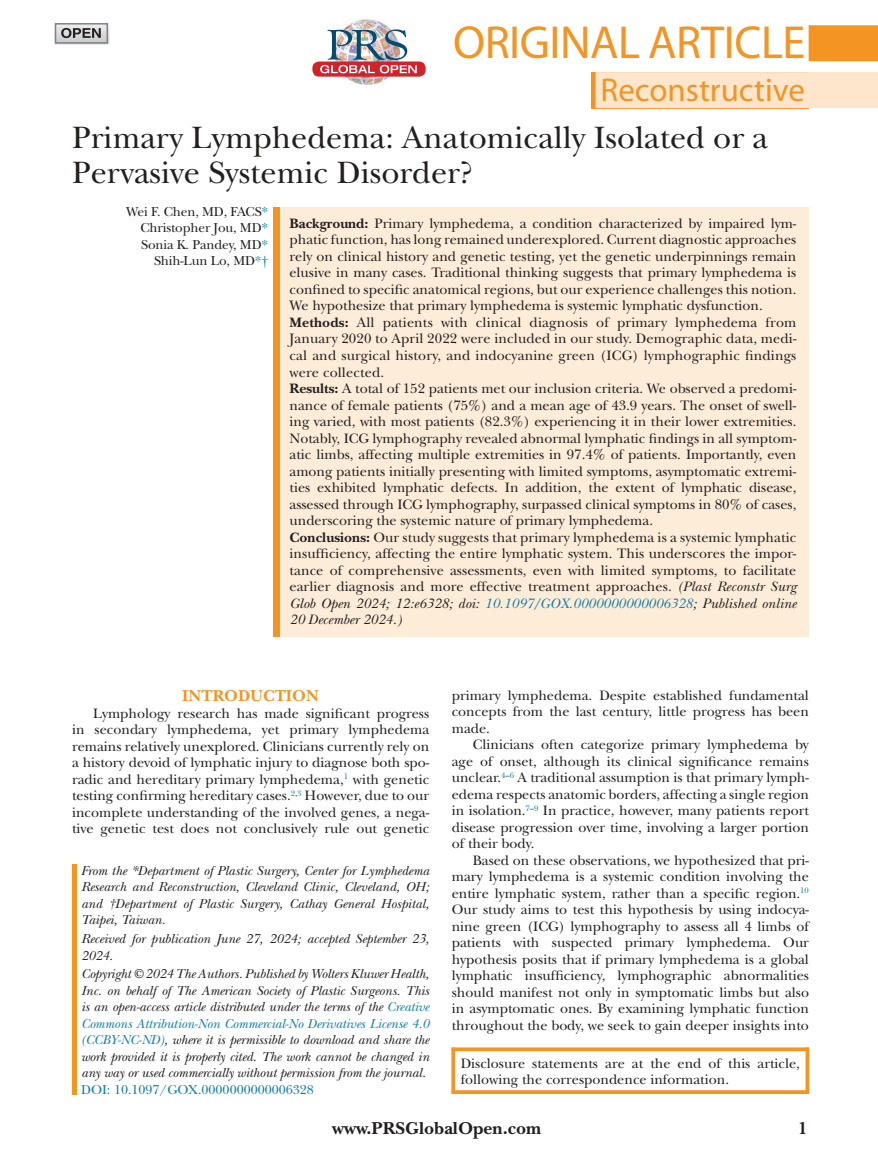
<style>
.page{position:relative;width:878px;height:1175px;background:#fff}
.page>*{position:absolute;margin:0;border:0;box-sizing:border-box;transform-origin:0 0}
.t1{font:46.5px "Myriad Pro";letter-spacing:-.01em;color:#f39423}
.t2{font:33px "Myriad Pro";color:#f39423}
.t3{font:32.25px/34.5px "New Baskerville Std";color:#231f20}
.t4{font:700 18px "New Baskerville Std";color:#231f20}
.t5{font:700 16.5px "New Baskerville Std";color:#f39423}
.t6{font:14.25px/16.5px "New Baskerville Std";color:#231f20;text-align:justify}
.t7{font:italic 13.5px/16.5px "New Baskerville Std";color:#231f20;text-align:justify}
.t8{font:13.5px/16.5px "New Baskerville Std";letter-spacing:-.01em;color:#231f20;text-align:right}
.t9{font:13.5px "New Baskerville Std";color:#0f7eac}
.s1{color:#0f7eac}
.s2{font-weight:700}
.s3{font-style:italic}
.s4{font-style:italic;color:#0f7eac}
</style>
<div class="page">
<div style="left:595px;top:72px;width:283px;height:36px;background:#fde6cb"></div>
<div style="left:808px;top:25px;width:70px;height:36px;background:#f39423"></div>
<img style="left:343px;top:20px;width:48px;height:64px">
<div style="left:312px;top:61px;width:113px;height:16px;background:#d1232a;border-radius:7px"></div>
<img style="left:320px;top:29px;width:97px;height:44px">
<div style="left:274px;top:126px;width:534px;height:511px;background:#fdecd8"></div>
<div style="left:274px;top:205px;width:6px;height:110px;background:#f39423"></div>
<div style="left:274px;top:304px;width:6px;height:77px;background:#f39423"></div>
<div style="left:274px;top:370px;width:6px;height:159px;background:#f39423"></div>
<div style="left:274px;top:519px;width:6px;height:118px;background:#f39423"></div>
<hr style="left:72px;top:864px;width:4px;height:66px;background:#f39423">
<hr style="left:72px;top:930px;width:4px;height:35px;background:#f39423">
<hr style="left:72px;top:965px;width:4px;height:118px;background:#f39423">
<hr style="left:72px;top:1081px;width:4px;height:13px;background:#f39423">
<div style="left:272px;top:126px;width:536px;height:80px;background:#fff"></div>
<img style="left:54px;top:23px;width:55px;height:22px">
<svg style="left:451px;top:1047px;width:4px;height:47px"></svg>
<svg style="left:805px;top:1047px;width:4px;height:47px"></svg>
<svg style="left:452px;top:1047px;width:356px;height:4px"></svg>
<svg style="left:452px;top:1090px;width:356px;height:4px"></svg>
<div style="left:55px;top:23px;width:53px;height:21px;border:2px solid #808285"></div>
<svg style="left:61px;top:28px;width:40px;height:10px"></svg>
<h1 class="t1" style="left:453px;top:14px;width:354px">Original Article</h1>
<h2 class="t2" style="left:600px;top:69px;width:206px">Reconstructive</h2>
<h3 class="t3" style="left:72px;top:121px;width:697px">Primary Lymphedema: Anatomically Isolated or a<br>Pervasive Systemic Disorder?</h3>
<p class="t8" style="left:126px;top:203px;width:143px">Wei F. Chen, MD, FACS<span class="s1">*<br></span>Christopher Jou, MD<span class="s1">*<br></span>Sonia K. Pandey, MD<span class="s1">*<br></span>Shih-Lun Lo, MD<span class="s1">*†</span></p>
<p class="t6" style="left:289px;top:215px;width:508px;text-align:left"><span class="s2">Background:</span> Primary lymphedema, a condition characterized by impaired lym&shy;phatic function, has long remained underexplored. Current diagnostic approaches rely on clinical history and genetic testing, yet the genetic underpinnings remain elusive in many cases. Traditional thinking suggests that primary lymphedema is confined to specific anatomical regions, but our experience challenges this notion.<br>We hypothesize that primary lymphedema is systemic lymphatic dysfunction.<br><span class="s2">Methods:</span> All patients with clinical diagnosis of primary lymphedema from January 2020 to April 2022 were included in our study. Demographic data, medi&shy;cal and surgical history, and indocyanine green (ICG) lymphographic findings were collected.<br><span class="s2">Results:</span> A total of 152 patients met our inclusion criteria. We observed a predomi&shy;nance of female patients (75%) and a mean age of 43.9 years. The onset of swell&shy;ing varied, with most patients (82.3%) experiencing it in their lower extremities.<br>Notably, ICG lymphography revealed abnormal lymphatic findings in all symptom&shy;atic limbs, affecting multiple extremities in 97.4% of patients. Importantly, even among patients initially presenting with limited symptoms, asymptomatic extremi&shy;ties exhibited lymphatic defects. In addition, the extent of lymphatic disease, assessed through ICG lymphography, surpassed clinical symptoms in 80% of cases, underscoring the systemic nature of primary lymphedema.<br><span class="s2">Conclusions:</span> Our study suggests that primary lymphedema is a systemic lymphatic insufficiency, affecting the entire lymphatic system. This underscores the impor&shy;tance of comprehensive assessments, even with limited symptoms, to facilitate earlier diagnosis and more effective treatment approaches. <span class="s3">(Plast Reconstr Surg Glob Open 2024; 12:e6328; doi:</span> <span class="s4">10.1097/GOX.0000000000006328</span><span class="s3">; Published online 20 December 2024.)</span></p>
<p class="t5" style="left:182px;top:686px;width:138px">INTRODUCTION</p>
<p class="t6" style="left:72px;top:705px;width:359px;text-indent:21px">Lymphology research has made significant progress in secondary lymphedema, yet primary lymphedema remains relatively unexplored. Clinicians currently rely on a history devoid of lymphatic injury to diagnose both spo&shy;radic and hereditary primary lymphedema,<sup>1</sup> with genetic testing confirming hereditary cases.<sup>2</sup><sup>,</sup><sup>3</sup> However, due to our incomplete understanding of the involved genes, a nega&shy;tive genetic test does not conclusively rule out genetic</p>
<p class="t7" style="left:81px;top:862px;width:350px">From the *Department of Plastic Surgery, Center for Lymphedema Research and Reconstruction, Cleveland Clinic, Cleveland, OH; and †Department of Plastic Surgery, Cathay General Hospital, Taipei, Taiwan.</p>
<p class="t7" style="left:81px;top:930px;width:350px">Received for publication June 27, 2024; accepted September 23,<br>2024.</p>
<p class="t7" style="left:81px;top:965px;width:350px">Copyright © 2024 The Authors. Published by Wolters Kluwer Health, Inc. on behalf of The American Society of Plastic Surgeons. This is an open-access article distributed under the terms of the <span class="s1">Creative Commons Attribution-Non Commercial-No Derivatives License 4.0 (CCBY-NC-ND)</span>, where it is permissible to download and share the work provided it is properly cited. The work cannot be changed in any way or used commercially without permission from the journal.</p>
<p class="t9" style="left:81px;top:1081px;width:234px">DOI: 10.1097/GOX.0000000000006328</p>
<p class="t6" style="left:452px;top:687px;width:358px">primary lymphedema. Despite established fundamental concepts from the last century, little progress has been made.</p>
<p class="t6" style="left:451px;top:736px;width:359px;text-indent:21px">Clinicians often categorize primary lymphedema by age of onset, although its clinical significance remains unclear.<sup>4</sup><sup>–</sup><sup>6</sup> A traditional assumption is that primary lymph&shy;edema respects anatomic borders, affecting a single region in isolation.<sup>7</sup><sup>–</sup><sup>9</sup> In practice, however, many patients report disease progression over time, involving a larger portion of their body.</p>
<p class="t6" style="left:451px;top:852px;width:359px;text-indent:21px">Based on these observations, we hypothesized that pri&shy;mary lymphedema is a systemic condition involving the entire lymphatic system, rather than a specific region.<sup>10<br></sup>Our study aims to test this hypothesis by using indocya&shy;nine green (ICG) lymphography to assess all 4 limbs of patients with suspected primary lymphedema. Our hypothesis posits that if primary lymphedema is a global lymphatic insufficiency, lymphographic abnormalities should manifest not only in symptomatic limbs but also in asymptomatic ones. By examining lymphatic function throughout the body, we seek to gain deeper insights into</p>
<p class="t6" style="left:460px;top:1054px;width:341px">Disclosure statements are at the end of this article, following the correspondence information.</p>
<p class="t4" style="left:332px;top:1118px;width:210px">www.PRSGlobalOpen.com</p>
<p class="t4" style="left:798px;top:1118px;width:11px">1</p>
</div>
